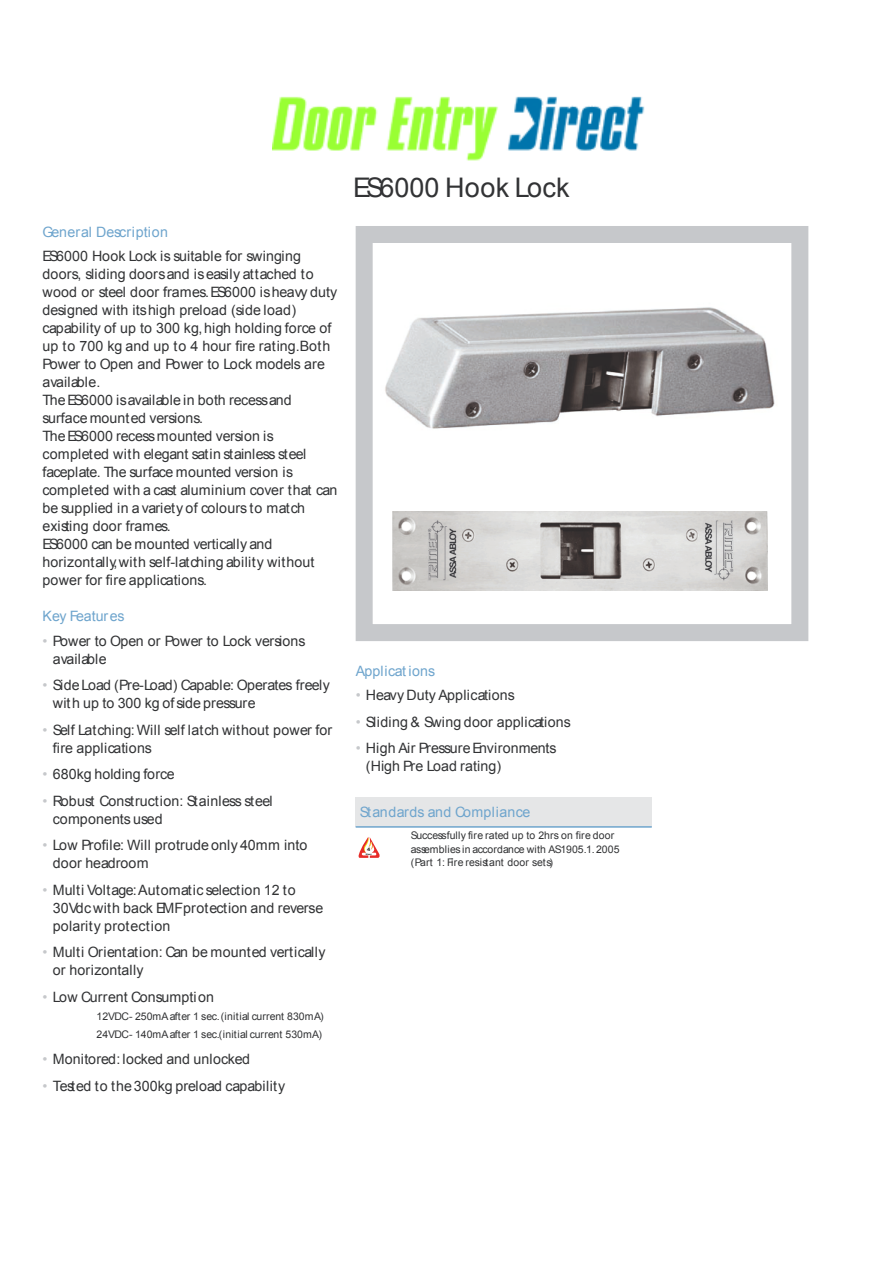
<style>
.page{position:relative;width:893px;height:1263px;background:#fff}
.page>*{position:absolute;margin:0;border:0;box-sizing:border-box;transform-origin:0 0}
.t1{font:27px "Arial";color:#323335}
.t2{font:14.25px/18px "Arial";color:#323335}
.t3{font:14.25px "Arial";color:#6fa5cd}
.t4{font:14.25px "Arial";letter-spacing:.035em;color:#6fa5cd}
.t5{font:10.5px/13.5px "Arial";color:#323335}
.t6{font:900 4.65px "Arial";color:#2d2b2b}
.t7{font:900 2.25px "Arial";color:#2d2b2b}
.s1{color:#c6c8cb}
</style>
<div class="page">
<img style="left:385px;top:307px;width:390px;height:259px">
<div style="left:356px;top:226px;width:452px;height:415px;border:17px solid #c6c8cb"></div>
<div style="left:356px;top:797px;width:296px;height:30px;background:#e5e6e7"></div>
<hr style="left:356px;top:826px;width:296px;height:2px;background:#6fa5cd">
<svg style="left:358px;top:837px;width:22px;height:21px"></svg>
<img style="left:392px;top:512px;width:375px;height:78px">
<img style="left:272px;top:96px;width:373px;height:65px">
<p class="t3" style="left:43px;top:227px;width:127px">General Description</p>
<p class="t2" style="left:43px;top:249px;width:296px">ES6000 Hook Lock is suitable for swinging doors, sliding doors and is easily attached to wood or steel door frames.ES6000 isheavy duty designed with itshigh preload (side load) capability of up to 300 kg,high holding force of up to 700 kg and up to 4 hour fire rating.Both Power to Open and Power to Lock models are available.<br>TheES6000 is availablein both recess and surfacemounted versions.<br>TheES6000 recessmounted version is completed with elegant satin stainless steel faceplate. The surface mounted version is completed with a cast aluminium cover that can be supplied in a variety of colours to match existing door frames.<br>ES6000 can be mounted vertically and horizontally,with self-latching ability without power for fire applications.</p>
<p class="t3" style="left:43px;top:611px;width:83px">Key Features</p>
<p class="t2" style="left:53px;top:633px;width:254px;text-indent:-10px"><span class="s1">•</span> Power to Open or Power to Lock versions available</p>
<p class="t2" style="left:53px;top:678px;width:278px;text-indent:-10px"><span class="s1">•</span> SideLoad (Pre-Load) Capable: Operates freely with up to 300 kg of sidepressure</p>
<p class="t2" style="left:53px;top:722px;width:281px;text-indent:-10px"><span class="s1">•</span> Self Latching:Will self latch without power for fire applications</p>
<p class="t2" style="left:43px;top:767px;width:134px"><span class="s1">•</span> 680kg holding force</p>
<p class="t2" style="left:53px;top:793px;width:221px;text-indent:-10px"><span class="s1">•</span> Robust Construction: Stainless steel components used</p>
<p class="t2" style="left:53px;top:838px;width:256px;text-indent:-10px"><span class="s1">•</span> Low Profile: Will protrude only 40mm into door headroom</p>
<p class="t2" style="left:53px;top:882px;width:272px;text-indent:-10px"><span class="s1">•</span> Multi Voltage:Automatic selection 12 to<br>30Vdc with back EMFprotection and reverse polarity protection</p>
<p class="t2" style="left:53px;top:945px;width:274px;text-indent:-10px"><span class="s1">•</span> Multi Orientation: Can be mounted vertically or horizontally</p>
<p class="t2" style="left:43px;top:989px;width:173px"><span class="s1">•</span> Low Current Consumption</p>
<p class="t5" style="left:97px;top:1008px;width:229px;line-height:18px">12VDC- 250mA after 1 sec.(initial current 830mA)<br>24VDC- 140mA after 1 sec.(initial current 530mA)</p>
<p class="t2" style="left:43px;top:1052px;width:209px"><span class="s1">•</span> Monitored: locked and unlocked</p>
<p class="t2" style="left:43px;top:1078px;width:244px"><span class="s1">•</span> Tested to the300kg preload capability</p>
<h1 class="t1" style="left:353px;top:177px;width:218px">ES6000 Hook Lock</h1>
<p class="t3" style="left:356px;top:665px;width:81px">Applicat ions</p>
<p class="t2" style="left:356px;top:687px;width:161px"><span class="s1">•</span> Heavy Duty Applications</p>
<p class="t2" style="left:356px;top:714px;width:217px"><span class="s1">•</span> Sliding &amp; Swing door applications</p>
<p class="t2" style="left:366px;top:740px;width:192px;text-indent:-10px"><span class="s1">•</span> High Air PressureEnvironments (High Pre Load rating)</p>
<p class="t4" style="left:360px;top:807px;width:172px">Standards and Compliance</p>
<p class="t5" style="left:411px;top:830px;width:210px">Successfully fire rated up to 2hrs on fire door assemblies in accordance with AS1905.1.2005 (Part 1: Fire resistant door sets)</p>
<p class="t6" style="left:367px;top:848px;width:5px">4</p>
<p class="t7" style="left:366px;top:853px;width:7px">Hour</p>
</div>
